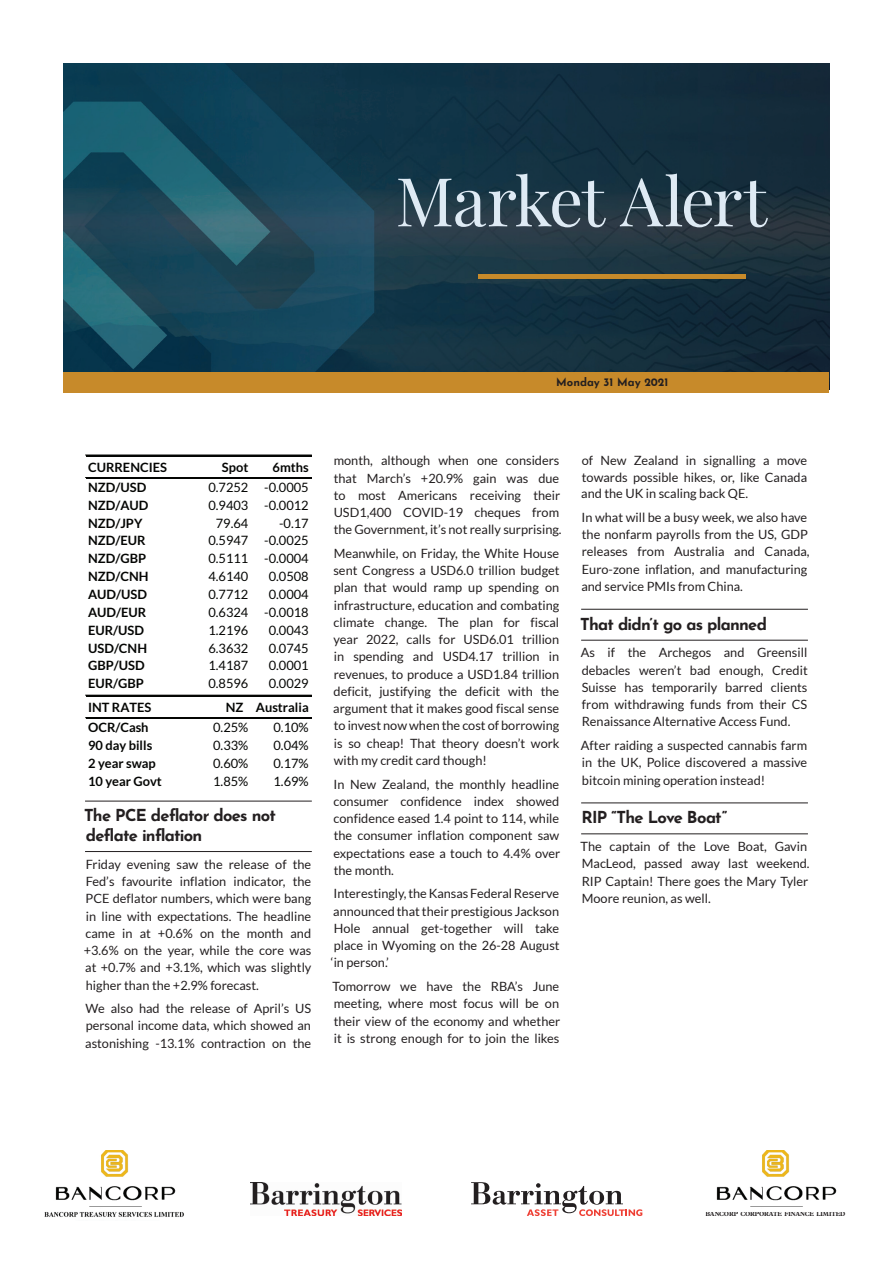
<style>
.page{position:relative;width:893px;height:1263px;background:#fff}
.page>*{position:absolute;margin:0;border:0;box-sizing:border-box;transform-origin:0 0}
.t1{font:67.5px "Playfair Display";letter-spacing:-.03em;color:#deeaf4}
.t2{font:700 16.5px/19.5px "Josefin Sans";letter-spacing:-.045em;color:#231f20}
.t3{font:12.9px "Lato";color:#040503}
.t4{font:700 12.9px "Lato";color:#040503}
.t5{font:12.75px/17.2px "Lato";color:#231f20;text-align:justify}
.t6{font:700 11.25px "Josefin Sans";color:#231f20}
.t7{font:700 6.45px "Plantin Std";letter-spacing:-.01em;color:#231f20;scale:.93 1}
</style>
<div class="page">
<img style="left:64px;top:64px;width:765px;height:308px">
<hr style="left:85px;top:801px;width:227px;height:1px;background:#231f20">
<hr style="left:85px;top:851px;width:227px;height:1px;background:#231f20">
<hr style="left:86px;top:455px;width:225px;height:1px;background:#040503">
<hr style="left:86px;top:477px;width:225px;height:2px;background:#040503">
<hr style="left:86px;top:695px;width:225px;height:1px;background:#040503">
<hr style="left:86px;top:717px;width:225px;height:1px;background:#040503">
<hr style="left:86px;top:718px;width:225px;height:1px;background:#040503">
<hr style="left:581px;top:609px;width:227px;height:1px;background:#231f20">
<hr style="left:581px;top:640px;width:227px;height:1px;background:#231f20">
<hr style="left:581px;top:802px;width:227px;height:1px;background:#231f20">
<hr style="left:581px;top:833px;width:227px;height:1px;background:#231f20">
<div style="left:64px;top:372px;width:765px;height:21px;background:#c78a2a"></div>
<hr style="left:478px;top:275px;width:268px;height:4px;background:#c78a2a">
<img style="left:44px;top:1150px;width:140px;height:67px">
<img style="left:251px;top:1182px;width:151px;height:33px">
<img style="left:716px;top:1150px;width:121px;height:57px">
<svg style="left:471px;top:1182px;width:171px;height:34px"></svg>
<h1 class="t1" style="left:395px;top:148px;width:373px">Market Alert</h1>
<p class="t6" style="left:556px;top:372px;width:114px">Monday 31 May 2021</p>
<p class="t4" style="left:88px;top:460px;width:81px">CURRENCIES</p>
<p class="t4" style="left:222px;top:460px;width:28px">Spot</p>
<p class="t4" style="left:273px;top:460px;width:38px">6mths</p>
<p class="t4" style="left:88px;top:480px;width:60px">NZD/USD</p>
<p class="t3" style="left:208px;top:480px;width:102px">0.7252 -0.0005</p>
<p class="t4" style="left:88px;top:498px;width:62px">NZD/AUD</p>
<p class="t3" style="left:208px;top:498px;width:102px">0.9403 -0.0012</p>
<p class="t4" style="left:88px;top:515px;width:56px">NZD/JPY</p>
<p class="t3" style="left:216px;top:516px;width:34px">79.64</p>
<p class="t3" style="left:279px;top:516px;width:31px">-0.17</p>
<p class="t4" style="left:88px;top:533px;width:59px">NZD/EUR</p>
<p class="t3" style="left:208px;top:534px;width:102px">0.5947 -0.0025</p>
<p class="t4" style="left:88px;top:551px;width:60px">NZD/GBP</p>
<p class="t3" style="left:208px;top:551px;width:102px">0.5111 -0.0004</p>
<p class="t4" style="left:88px;top:569px;width:62px">NZD/CNH</p>
<p class="t3" style="left:208px;top:569px;width:42px">4.6140</p>
<p class="t3" style="left:269px;top:569px;width:42px">0.0508</p>
<p class="t4" style="left:88px;top:587px;width:60px">AUD/USD</p>
<p class="t3" style="left:208px;top:587px;width:42px">0.7712</p>
<p class="t3" style="left:269px;top:587px;width:42px">0.0004</p>
<p class="t4" style="left:88px;top:605px;width:60px">AUD/EUR</p>
<p class="t3" style="left:208px;top:605px;width:102px">0.6324 -0.0018</p>
<p class="t4" style="left:88px;top:623px;width:58px">EUR/USD</p>
<p class="t3" style="left:208px;top:623px;width:42px">1.2196</p>
<p class="t3" style="left:269px;top:623px;width:42px">0.0043</p>
<p class="t4" style="left:88px;top:640px;width:61px">USD/CNH</p>
<p class="t3" style="left:208px;top:641px;width:42px">6.3632</p>
<p class="t3" style="left:269px;top:641px;width:42px">0.0745</p>
<p class="t4" style="left:88px;top:658px;width:58px">GBP/USD</p>
<p class="t3" style="left:208px;top:658px;width:42px">1.4187</p>
<p class="t3" style="left:269px;top:658px;width:42px">0.0001</p>
<p class="t4" style="left:88px;top:676px;width:57px">EUR/GBP</p>
<p class="t3" style="left:208px;top:676px;width:42px">0.8596</p>
<p class="t3" style="left:269px;top:676px;width:42px">0.0029</p>
<p class="t4" style="left:88px;top:700px;width:65px">INT RATES</p>
<p class="t4" style="left:226px;top:700px;width:85px">NZ Australia</p>
<p class="t4" style="left:88px;top:720px;width:62px">OCR/Cash</p>
<p class="t3" style="left:213px;top:720px;width:37px">0.25%</p>
<p class="t3" style="left:273px;top:720px;width:37px">0.10%</p>
<p class="t4" style="left:88px;top:738px;width:66px">90 day bills</p>
<p class="t3" style="left:213px;top:738px;width:37px">0.33%</p>
<p class="t3" style="left:273px;top:738px;width:37px">0.04%</p>
<p class="t4" style="left:88px;top:756px;width:69px">2 year swap</p>
<p class="t3" style="left:213px;top:756px;width:37px">0.60%</p>
<p class="t3" style="left:273px;top:756px;width:37px">0.17%</p>
<p class="t4" style="left:88px;top:773px;width:75px">10 year Govt</p>
<p class="t3" style="left:213px;top:774px;width:37px">1.85%</p>
<p class="t3" style="left:273px;top:774px;width:37px">1.69%</p>
<p class="t2" style="left:84px;top:803px;width:193px">The PCE deflator does not deflate inflation</p>
<p class="t5" style="left:84px;top:855px;width:229px">Friday evening saw the release of the Fed’s favourite inflation indicator, the PCE deflator numbers, which were bang in line with expectations. The headline came in at +0.6% on the month and +3.6% on the year, while the core was at +0.7% and +3.1%, which was slightly higher than the +2.9% forecast.</p>
<p class="t5" style="left:85px;top:1000px;width:228px">We also had the release of April’s US personal income data, which showed an astonishing -13.1% contraction on the</p>
<p class="t5" style="left:334px;top:452px;width:229px;text-align:left">month, although when one considers that March’s +20.9% gain was due to most Americans receiving their USD1,400 COVID-19 cheques from the Government, it’s not really surprising.</p>
<p class="t5" style="left:333px;top:545px;width:228px">Meanwhile, on Friday, the White House sent Congress a USD6.0 trillion budget plan that would ramp up spending on infrastructure, education and combating climate change. The plan for fiscal year 2022, calls for USD6.01 trillion in spending and USD4.17 trillion in revenues, to produce a USD1.84 trillion deficit, justifying the deficit with the argument that it makes good fiscal sense to invest now when the cost of borrowing is so cheap! That theory doesn’t work with my credit card though!</p>
<p class="t5" style="left:334px;top:775px;width:228px">In New Zealand, the monthly headline consumer confidence index showed confidence eased 1.4 point to 114, while the consumer inflation component saw expectations ease a touch to 4.4% over the month.</p>
<p class="t5" style="left:331px;top:885px;width:230px">Interestingly, the Kansas Federal Reserve announced that their prestigious Jackson Hole annual get-together will take place in Wyoming on the 26-28 August ‘in person.’</p>
<p class="t5" style="left:333px;top:978px;width:229px">Tomorrow we have the RBA’s June meeting, where most focus will be on their view of the economy and whether it is strong enough for to join the likes</p>
<p class="t5" style="left:581px;top:452px;width:227px;line-height:16.5px">of New Zealand in signalling a move towards possible hikes, or, like Canada and the UK in scaling back QE.</p>
<p class="t5" style="left:581px;top:509px;width:230px;text-align:left">In what will be a busy week, we also have the nonfarm payrolls from the US, GDP releases from Australia and Canada, Euro-zone inflation, and manufacturing and service PMIs from China.</p>
<p class="t2" style="left:580px;top:612px;width:188px">That didn’t go as planned</p>
<p class="t5" style="left:581px;top:644px;width:228px">As if the Archegos and Greensill debacles weren’t bad enough, Credit Suisse has temporarily barred clients from withdrawing funds from their CS Renaissance Alternative Access Fund.</p>
<p class="t5" style="left:581px;top:737px;width:228px">After raiding a suspected cannabis farm in the UK, Police discovered a massive bitcoin mining operation instead!</p>
<p class="t2" style="left:581px;top:805px;width:147px">RIP “The Love Boat”</p>
<p class="t5" style="left:581px;top:838px;width:231px;text-align:left">The captain of the Love Boat, Gavin<br>MacLeod, passed away last weekend.<br>RIP Captain! There goes the Mary Tyler<br>Moore reunion, as well.</p>
<p class="t7" style="left:705px;top:1210px;width:152px">BANCORP CORPORATE FINANCE LIMITED</p>
</div>
